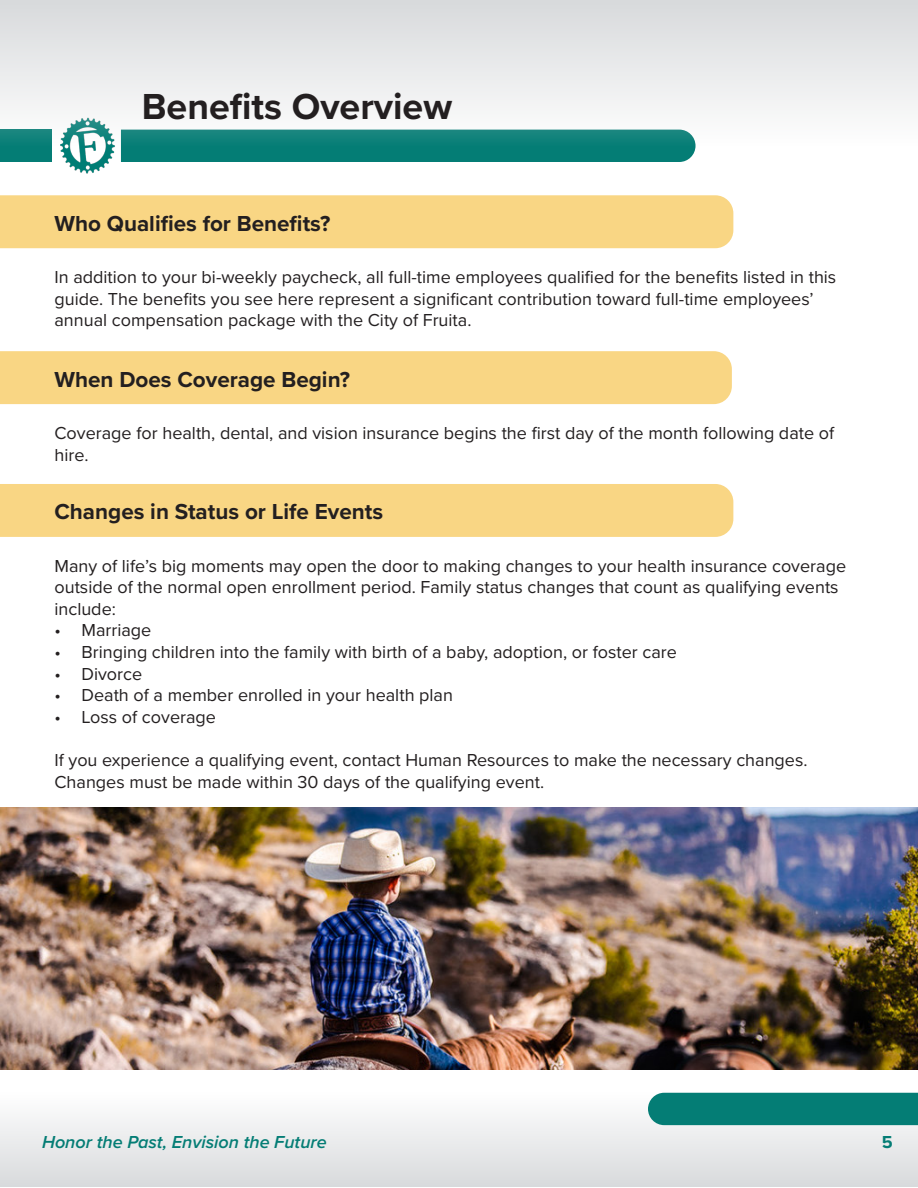
<style>
.page{position:relative;width:918px;height:1188px;background:#fff}
.page>*{position:absolute;margin:0;border:0;box-sizing:border-box;transform-origin:0 0}
.t1{font:700 37.5px "Proxima Nova";color:#231f20}
.t2{font:700 22.5px "Proxima Nova";color:#231f20}
.t3{font:18px/21.6px "Proxima Nova";color:#231f20}
.t4{font:italic 600 18px "Proxima Nova";color:#047d75}
.t5{font:700 18px "Proxima Nova";color:#047d75}
</style>
<div class="page">
<div style="left:0;top:1093px;width:918px;height:94px;background:linear-gradient(to bottom,#fefefe,#d8dadc)"></div>
<div style="left:121px;top:146px;width:575px;height:16px;background:#047d75"></div>
<div style="left:648px;top:1093px;width:270px;height:32px;background:#047d75"></div>
<img style="left:60px;top:146px;width:55px;height:28px">
<div style="left:0;top:130px;width:51px;height:32px;background:#047d75"></div>
<svg style="left:0;top:0;width:918px;height:146px"></svg>
<div style="left:0;top:195px;width:733px;height:53px;background:#f9d684"></div>
<div style="left:0;top:484px;width:733px;height:53px;background:#f9d684"></div>
<div style="left:0;top:351px;width:732px;height:53px;background:#f9d684"></div>
<img style="left:0;top:808px;width:918px;height:262px">
<p class="t1" style="left:142px;top:78px;width:312px">Benefits Overview</p>
<p class="t2" style="left:54px;top:207px;width:278px">Who Qualifies for Benefits?</p>
<p class="t3" style="left:54px;top:265px;width:783px">In addition to your bi-weekly paycheck, all full-time employees qualified for the benefits listed in this guide. The benefits you see here represent a significant contribution toward full-time employees’ annual compensation package with the City of Fruita.</p>
<p class="t2" style="left:54px;top:363px;width:297px">When Does Coverage Begin?</p>
<p class="t3" style="left:54px;top:422px;width:781px">Coverage for health, dental, and vision insurance begins the first day of the month following date of hire.</p>
<p class="t2" style="left:54px;top:495px;width:330px">Changes in Status or Life Events</p>
<p class="t3" style="left:54px;top:554px;width:793px">Many of life’s big moments may open the door to making changes to your health insurance coverage outside of the normal open enrollment period. Family status changes that count as qualifying events include:</p>
<p class="t3" style="left:54px;top:619px;width:98px">• Marriage</p>
<p class="t3" style="left:54px;top:640px;width:624px">• Bringing children into the family with birth of a baby, adoption, or foster care</p>
<p class="t3" style="left:54px;top:662px;width:89px">• Divorce</p>
<p class="t3" style="left:54px;top:684px;width:400px">• Death of a member enrolled in your health plan</p>
<p class="t3" style="left:54px;top:705px;width:163px">• Loss of coverage</p>
<p class="t3" style="left:54px;top:748px;width:755px">If you experience a qualifying event, contact Human Resources to make the necessary changes.<br>Changes must be made within 30 days of the qualifying event.</p>
<p class="t4" style="left:42px;top:1129px;width:286px">Honor the Past, Envision the Future</p>
<p class="t5" style="left:882px;top:1129px;width:12px">5</p>
</div>
